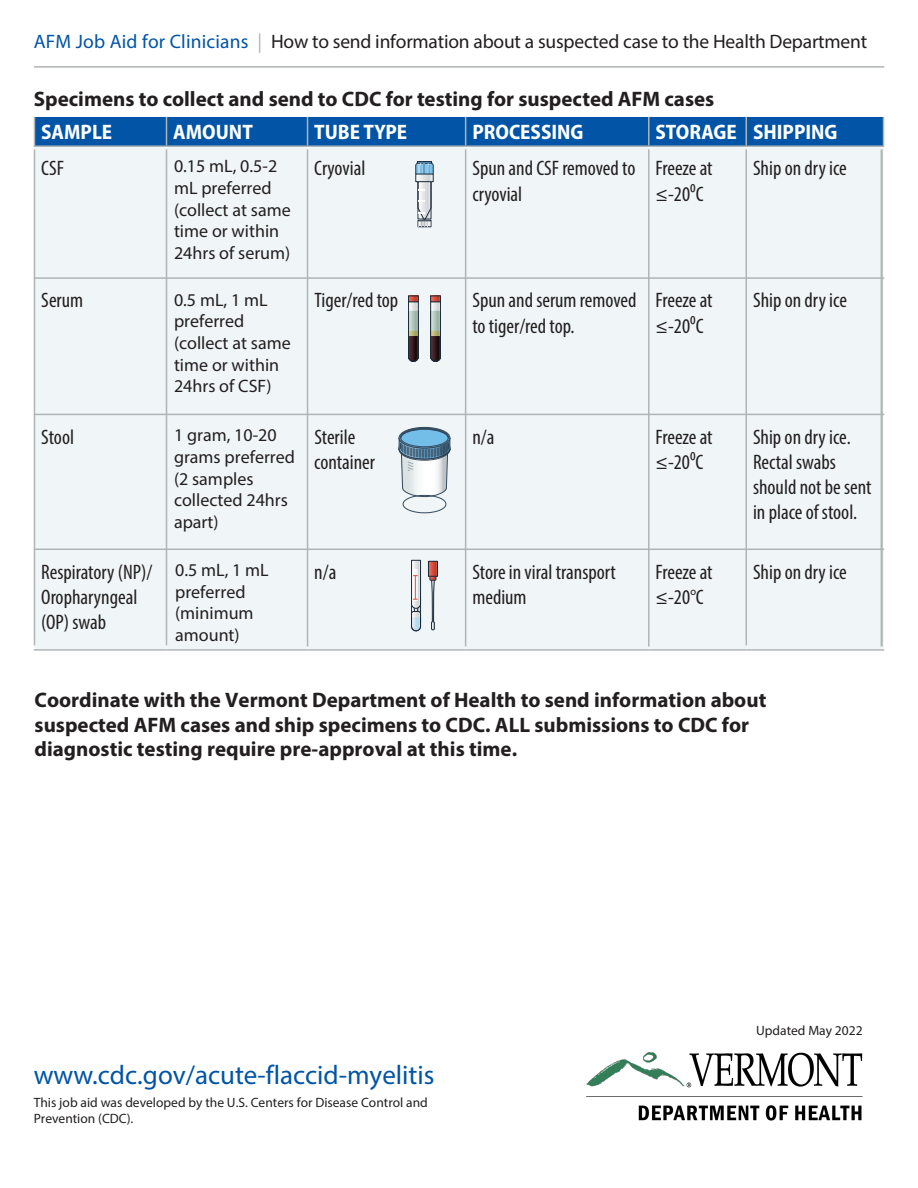
<style>
.page{position:relative;width:918px;height:1188px;background:#fff}
.page>*{position:absolute;margin:0;border:0;box-sizing:border-box;transform-origin:0 0}
.t1{font:27px "Myriad Pro";color:#0154a6}
.T_table_text{font:condensed 21px/25.2px "Myriad Pro";color:#231f20}
.t2{font:700 21px/24.8px "Myriad Pro";color:#231f20}
.T_table_text-2{font:700 semi-condensed 21px "Myriad Pro";color:#fff}
.t3{font:19.5px "Myriad Pro";letter-spacing:-.01em;color:#231f20}
.T_table_text-3{font:18px/21.6px "Myriad Pro";color:#231f20}
.t4{font:13.5px/16.2px "Myriad Pro";color:#231f20}
.s1{color:#0154a6}
.s2{color:#b1b4b5}
.s3{font-stretch:normal}
</style>
<div class="page">
<div style="left:34px;top:147px;width:849px;height:502px;background:#f0f6f7"></div>
<div style="left:36px;top:550px;width:844px;height:92px;background:#f0f6f7"></div>
<div style="left:34px;top:117px;width:850px;height:28px;background:#0154a6"></div>
<hr style="left:34px;top:145px;width:132px;height:2px;background:#b1b4b5">
<hr style="left:33px;top:149px;width:3px;height:496px;background:#b1b4b5">
<hr style="left:166px;top:145px;width:142px;height:2px;background:#b1b4b5">
<hr style="left:165px;top:149px;width:3px;height:496px;background:#b1b4b5">
<hr style="left:308px;top:145px;width:158px;height:2px;background:#b1b4b5">
<hr style="left:306px;top:149px;width:3px;height:498px;background:#b1b4b5">
<hr style="left:466px;top:145px;width:183px;height:2px;background:#b1b4b5">
<hr style="left:464px;top:149px;width:3px;height:498px;background:#b1b4b5">
<hr style="left:649px;top:145px;width:97px;height:2px;background:#b1b4b5">
<hr style="left:647px;top:149px;width:3px;height:498px;background:#b1b4b5">
<hr style="left:746px;top:145px;width:138px;height:2px;background:#b1b4b5">
<hr style="left:745px;top:149px;width:3px;height:496px;background:#b1b4b5">
<svg style="left:880px;top:149px;width:4px;height:498px"></svg>
<hr style="left:34px;top:277px;width:132px;height:2px;background:#b1b4b5">
<hr style="left:166px;top:277px;width:142px;height:2px;background:#b1b4b5">
<hr style="left:308px;top:277px;width:158px;height:2px;background:#b1b4b5">
<hr style="left:466px;top:277px;width:183px;height:2px;background:#b1b4b5">
<hr style="left:649px;top:277px;width:97px;height:2px;background:#b1b4b5">
<hr style="left:746px;top:277px;width:138px;height:2px;background:#b1b4b5">
<hr style="left:34px;top:414px;width:132px;height:1px;background:#b1b4b5">
<hr style="left:166px;top:414px;width:142px;height:1px;background:#b1b4b5">
<hr style="left:308px;top:414px;width:158px;height:1px;background:#b1b4b5">
<hr style="left:466px;top:414px;width:183px;height:1px;background:#b1b4b5">
<hr style="left:649px;top:414px;width:97px;height:1px;background:#b1b4b5">
<hr style="left:746px;top:414px;width:138px;height:1px;background:#b1b4b5">
<hr style="left:34px;top:549px;width:132px;height:1px;background:#b1b4b5">
<hr style="left:166px;top:549px;width:142px;height:1px;background:#b1b4b5">
<hr style="left:308px;top:549px;width:158px;height:1px;background:#b1b4b5">
<hr style="left:466px;top:549px;width:183px;height:1px;background:#b1b4b5">
<hr style="left:649px;top:549px;width:97px;height:1px;background:#b1b4b5">
<hr style="left:746px;top:549px;width:138px;height:1px;background:#b1b4b5">
<hr style="left:34px;top:649px;width:132px;height:2px;background:#b1b4b5">
<hr style="left:166px;top:649px;width:142px;height:2px;background:#b1b4b5">
<hr style="left:308px;top:649px;width:158px;height:2px;background:#b1b4b5">
<hr style="left:466px;top:649px;width:183px;height:2px;background:#b1b4b5">
<hr style="left:649px;top:649px;width:97px;height:2px;background:#b1b4b5">
<hr style="left:746px;top:649px;width:138px;height:2px;background:#b1b4b5">
<div style="left:417px;top:161px;width:15px;height:5px;border:1px solid #182939"></div>
<svg style="left:415px;top:162px;width:19px;height:65px"></svg>
<svg style="left:417px;top:176px;width:15px;height:4px"></svg>
<div style="left:415px;top:174px;width:19px;height:8px;border:1px solid #182939"></div>
<svg style="left:430px;top:298px;width:11px;height:64px"></svg>
<div style="left:430px;top:296px;width:11px;height:6px;border:1px solid #182939"></div>
<svg style="left:408px;top:298px;width:11px;height:64px"></svg>
<div style="left:408px;top:296px;width:11px;height:6px;border:1px solid #182939"></div>
<div style="left:403px;top:495px;width:43px;height:18px;border:1px solid #33495d;border-radius:50%"></div>
<div style="left:399px;top:427px;width:51px;height:21px;border:1px solid #33495d;border-radius:50%"></div>
<svg style="left:398px;top:428px;width:53px;height:69px"></svg>
<hr style="left:34px;top:66px;width:850px;height:2px;background:#b1b4b5">
<svg style="left:429px;top:577px;width:8px;height:53px"></svg>
<svg style="left:430px;top:563px;width:6px;height:12px"></svg>
<div style="left:428px;top:561px;width:10px;height:16px;border:1px solid #182939"></div>
<svg style="left:411px;top:560px;width:10px;height:71px"></svg>
<img style="left:587px;top:1053px;width:276px;height:68px">
<p class="t3" style="left:34px;top:30px;width:835px"><span class="s1">AFM Job Aid for Clinicians</span> <span class="s2">|</span> How to send information about a suspected case to the Health Department</p>
<h4 class="t2" style="left:34px;top:85px;width:682px">Specimens to collect and send to CDC for testing for suspected AFM cases</h4>
<p class="T_table_text-2" style="left:41px;top:121px;width:73px">SAMPLE</p>
<p class="T_table_text-2" style="left:173px;top:121px;width:81px">AMOUNT</p>
<p class="T_table_text-2" style="left:314px;top:121px;width:95px">TUBE TYPE</p>
<p class="T_table_text-2" style="left:472px;top:121px;width:113px">PROCESSING</p>
<p class="T_table_text-2" style="left:656px;top:121px;width:83px">STORAGE</p>
<p class="T_table_text-2" style="left:753px;top:121px;width:86px">SHIPPING</p>
<p class="T_table_text" style="left:41px;top:156px;width:24px">CSF</p>
<p class="T_table_text-3" style="left:174px;top:155px;width:118px">0.15 mL, 0.5-2 mL preferred (collect at same time or within<br>24hrs of serum)</p>
<p class="T_table_text" style="left:314px;top:156px;width:53px">Cryovial</p>
<p class="T_table_text" style="left:472px;top:156px;width:164px">Spun and CSF removed to cryovial</p>
<p class="T_table_text" style="left:656px;top:156px;width:59px">Freeze at <span class="s3">≤</span>-20⁰C</p>
<p class="T_table_text" style="left:753px;top:156px;width:95px">Ship on dry ice</p>
<p class="T_table_text" style="left:41px;top:288px;width:43px">Serum</p>
<p class="T_table_text-3" style="left:174px;top:289px;width:118px">0.5 mL, 1 mL preferred (collect at same time or within<br>24hrs of CSF)</p>
<p class="T_table_text" style="left:314px;top:288px;width:86px">Tiger/red top</p>
<p class="T_table_text" style="left:472px;top:288px;width:165px">Spun and serum removed to tiger/red top.</p>
<p class="T_table_text" style="left:656px;top:288px;width:59px">Freeze at <span class="s3">≤</span>-20⁰C</p>
<p class="T_table_text" style="left:753px;top:288px;width:95px">Ship on dry ice</p>
<p class="T_table_text" style="left:41px;top:424px;width:34px">Stool</p>
<p class="T_table_text-3" style="left:174px;top:424px;width:122px">1 gram, 10-20 grams preferred (2 samples collected 24hrs apart)</p>
<p class="T_table_text" style="left:314px;top:424px;width:62px">Sterile container</p>
<p class="T_table_text" style="left:472px;top:424px;width:24px">n/a</p>
<p class="T_table_text" style="left:656px;top:424px;width:59px">Freeze at <span class="s3">≤</span>-20⁰C</p>
<p class="T_table_text" style="left:753px;top:424px;width:120px">Ship on dry ice.<br>Rectal swabs should not be sent in place of stool.</p>
<p class="T_table_text" style="left:41px;top:559px;width:113px">Respiratory (NP)/<br>Oropharyngeal (OP) swab</p>
<p class="T_table_text-3" style="left:175px;top:559px;width:95px">0.5 mL, 1 mL preferred (minimum amount)</p>
<p class="T_table_text" style="left:314px;top:559px;width:24px">n/a</p>
<p class="T_table_text" style="left:472px;top:559px;width:145px">Store in viral transport medium</p>
<p class="T_table_text" style="left:656px;top:559px;width:59px">Freeze at <span class="s3">≤</span>-20°C</p>
<p class="T_table_text" style="left:753px;top:559px;width:95px">Ship on dry ice</p>
<h4 class="t2" style="left:35px;top:687px;width:733px">Coordinate with the Vermont Department of Health to send information about suspected AFM cases and ship specimens to CDC. ALL submissions to CDC for diagnostic testing require pre-approval at this time.</h4>
<h1 class="t1" style="left:34px;top:1058px;width:402px">www.cdc.gov/acute-flaccid-myelitis</h1>
<h1 class="t4" style="left:34px;top:1094px;width:396px">This job aid was developed by the U.S. Centers for Disease Control and<br>Prevention (CDC).</h1>
<p class="t4" style="left:756px;top:1023px;width:108px">Updated May 2022</p>
</div>
